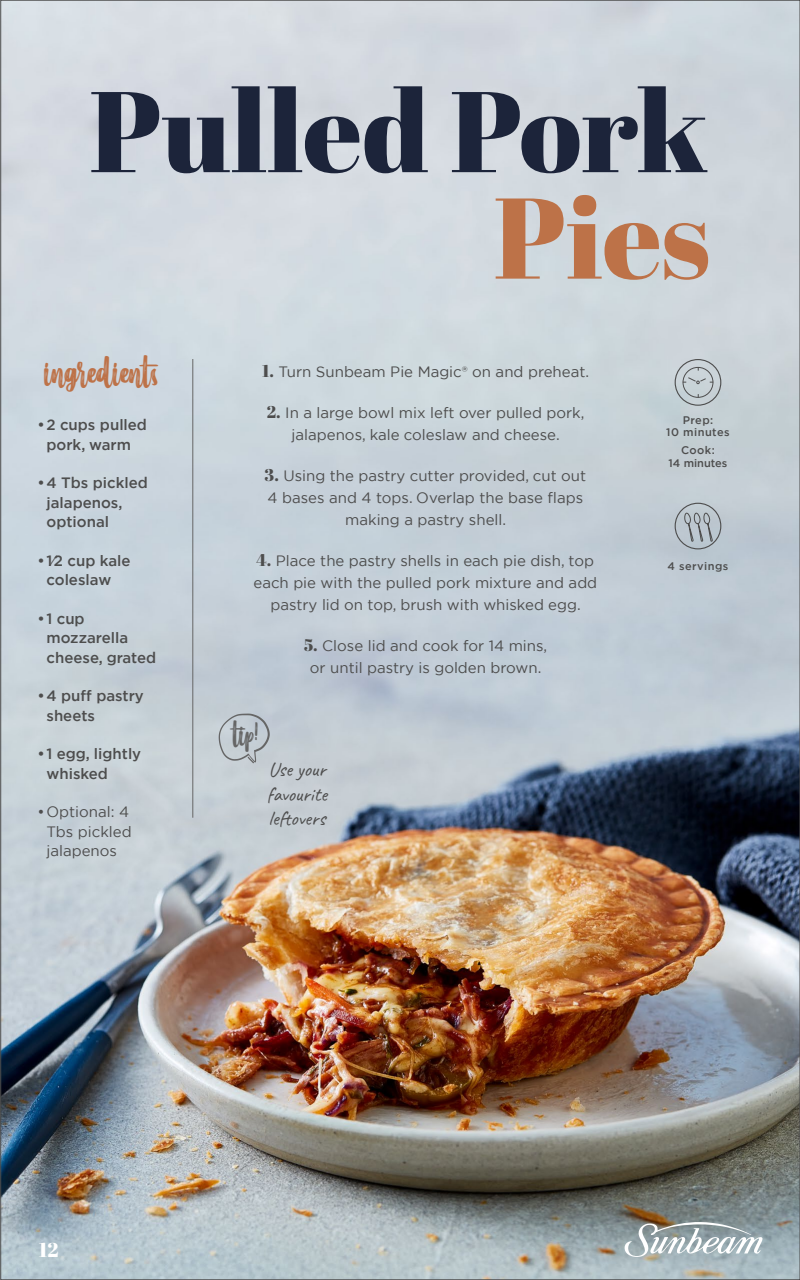
<style>
.page{position:relative;width:800px;height:1280px;background:#fff}
.page>*{position:absolute;margin:0;border:0;box-sizing:border-box;transform-origin:0 0}
.t1{font:114.45px "Abril Fatface";color:#1c243a}
.t2{font:114.45px "Abril Fatface";color:#bd7248}
.t3{font:36.95px "Merci Heart Brush Regular";color:#bd7248}
.t4{font:30.35px "Merci Heart Brush Regular";color:#666}
.t5{font:20.4px/24.4px "Caveat";color:#4d4d4d;text-align:justify}
.t6{font:20px "Abril Fatface";color:#fff}
.t7{font:15px/22px "Gotham";color:#4d4d4d;text-align:center}
.t8{font:500 15px/19.5px "Gotham";color:#4d4d4d}
.t9{font:500 11px/12.7px "Gotham";letter-spacing:.04em;color:#4d4d4d;text-align:center}
.t10{font:500 11px/12.7px "Gotham";color:#4d4d4d;text-align:center}
.s1{font-family:"Abril Fatface";font-size:17px}
</style>
<div class="page">
<img style="left:2px;top:2px;width:796px;height:1276px">
<svg style="left:625px;top:1222px;width:138px;height:35px"></svg>
<div style="left:675px;top:359px;width:46px;height:47px;border:1px solid #4d4d4d;border-radius:50%"></div>
<div style="left:683px;top:367px;width:30px;height:31px;border:1px solid #4d4d4d;border-radius:50%"></div>
<svg style="left:683px;top:367px;width:30px;height:17px"></svg>
<div style="left:675px;top:503px;width:46px;height:46px;border:1px solid #4d4d4d;border-radius:50%"></div>
<svg style="left:684px;top:512px;width:29px;height:30px"></svg>
<hr style="left:193px;top:359px;width:1px;height:459px;background:#666">
<svg style="left:219px;top:714px;width:51px;height:49px;background:#bbc3c9"></svg>
<h1 class="t1" style="left:90px;top:51px;width:620px">Pulled Pork</h1>
<h1 class="t2" style="left:494px;top:158px;width:218px">Pies</h1>
<h2 class="t3" style="left:45px;top:356px;width:116px">ingredients</h2>
<p class="t8" style="left:38px;top:415px;width:111px;text-align:center">•2 cups pulled pork, warm</p>
<p class="t8" style="left:46px;top:473px;width:103px;text-indent:-9px">•4 Tbs pickled jalapenos, optional</p>
<p class="t8" style="left:46px;top:550px;width:86px;text-indent:-9px">•1⁄2 cup kale coleslaw</p>
<p class="t8" style="left:46px;top:608px;width:111px;text-indent:-9px">•1 cup mozzarella cheese, grated</p>
<p class="t8" style="left:46px;top:686px;width:99px;text-indent:-9px">•4 puff pastry sheets</p>
<p class="t8" style="left:46px;top:744px;width:96px;text-indent:-9px">•1 egg, lightly whisked</p>
<p class="t7" style="left:46px;top:802px;width:87px;line-height:19.5px;text-align:left;text-indent:-9px">•Optional: 4<br>Tbs pickled jalapenos</p>
<p class="t7" style="left:262px;top:360px;width:328px"><span class="s1">1.</span> Turn Sunbeam Pie Magic® on and preheat.</p>
<p class="t7" style="left:267px;top:401px;width:319px"><span class="s1">2.</span> In a large bowl mix left over pulled pork, jalapenos, kale coleslaw and cheese.</p>
<p class="t7" style="left:265px;top:464px;width:323px"><span class="s1">3.</span> Using the pastry cutter provided, cut out<br>4 bases and 4 tops. Overlap the base flaps making a pastry shell.</p>
<p class="t7" style="left:253px;top:549px;width:345px"><span class="s1">4.</span> Place the pastry shells in each pie dish, top each pie with the pulled pork mixture and add pastry lid on top, brush with whisked egg.</p>
<p class="t7" style="left:304px;top:634px;width:245px"><span class="s1">5.</span> Close lid and cook for 14 mins, or until pastry is golden brown.</p>
<h3 class="t4" style="left:233px;top:721px;width:27px">tip<sup>!</sup></h3>
<h3 class="t5" style="left:267px;top:757px;width:62px">Use your favourite leftovers</h3>
<p class="t9" style="left:666px;top:413px;width:65px">Prep:<br>10 minutes</p>
<p class="t10" style="left:669px;top:444px;width:60px">Cook:<br>14 minutes</p>
<p class="t9" style="left:668px;top:560px;width:62px">4 servings</p>
<h3 class="t6" style="left:39px;top:1236px;width:21px">12</h3>
</div>
